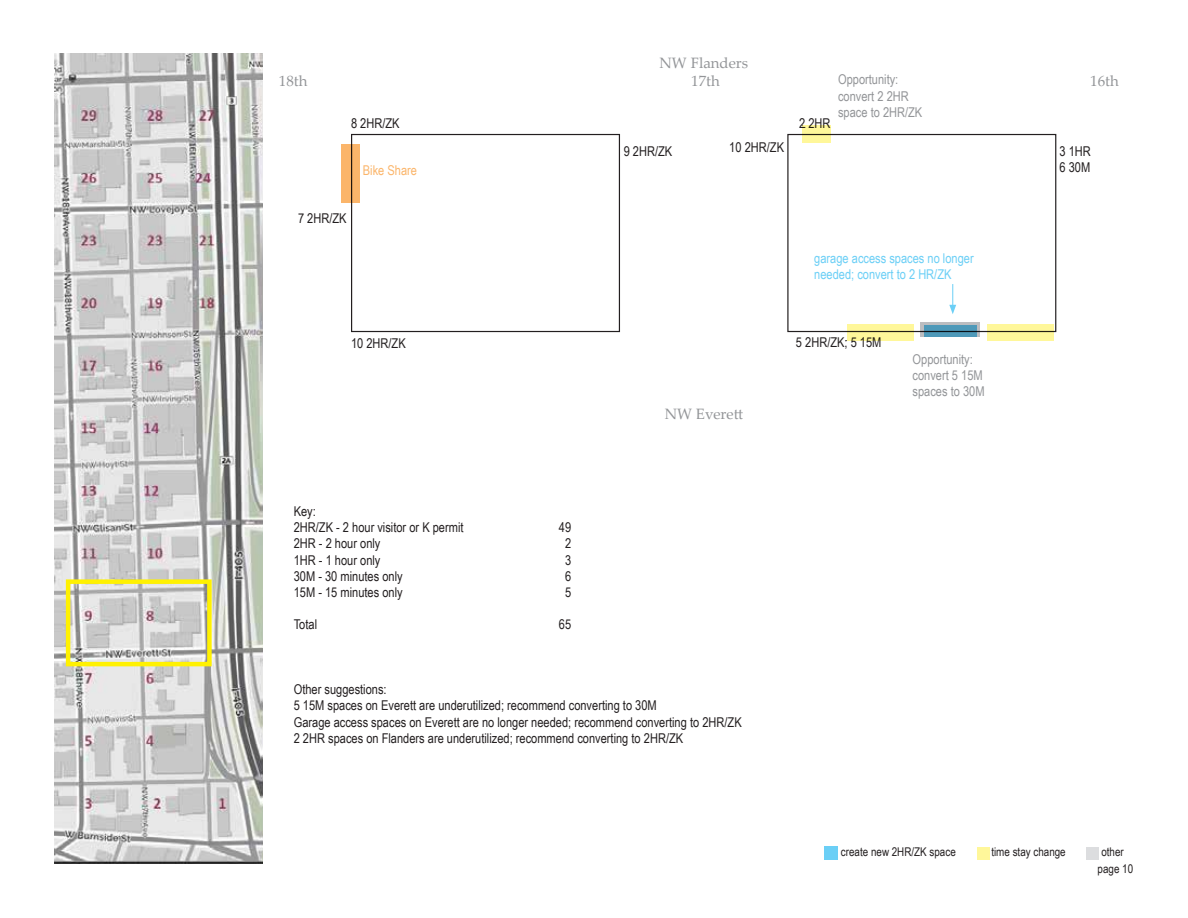
<style>
.page{position:relative;width:1188px;height:918px;background:#fff}
.page>*{position:absolute;margin:0;border:0;box-sizing:border-box;transform-origin:0 0}
.t1{font:15px "Palatino Linotype";color:#939598}
.t2{font:13.5px/16.2px "Arial Narrow";color:#231f20}
.t3{font:13.5px/16.2px "Arial Narrow";color:#939598}
.t4{font:13.5px/16.2px "Arial Narrow";color:#6bcff6}
.t5{font:13.5px "Arial Narrow";color:#fbb56a}
.t6{font:12px "Arial Narrow";color:#231f20}
</style>
<div class="page">
<div style="left:824px;top:846px;width:14px;height:14px;background:#6bcff6"></div>
<div style="left:1086px;top:847px;width:13px;height:13px;background:#dcdddf"></div>
<div style="left:977px;top:847px;width:13px;height:13px;background:#fff79a"></div>
<img style="left:54px;top:54px;width:208px;height:810px">
<div style="left:66px;top:579px;width:146px;height:87px;border:4px solid #fff101"></div>
<div style="left:351px;top:134px;width:269px;height:198px;border:1px solid #231f20"></div>
<div style="left:787px;top:134px;width:269px;height:198px;border:1px solid #231f20"></div>
<div style="left:920px;top:322px;width:59px;height:14px;background:#bcbdc0"></div>
<svg style="left:924px;top:325px;width:53px;height:12px"></svg>
<div style="left:341px;top:144px;width:19px;height:58px;background:#fbb56a"></div>
<svg style="left:949px;top:284px;width:7px;height:30px"></svg>
<svg style="left:802px;top:125px;width:29px;height:18px"></svg>
<svg style="left:987px;top:324px;width:67px;height:16px"></svg>
<svg style="left:847px;top:324px;width:67px;height:16px"></svg>
<p class="t1" style="left:659px;top:52px;width:90px">NW Flanders</p>
<p class="t3" style="left:838px;top:71px;width:86px">Opportunity: convert 2 2HR space to 2HR/ZK</p>
<p class="t1" style="left:279px;top:70px;width:30px">18th</p>
<p class="t1" style="left:691px;top:70px;width:30px">17th</p>
<p class="t1" style="left:1090px;top:70px;width:30px">16th</p>
<p class="t2" style="left:351px;top:115px;width:50px">8 2HR/ZK</p>
<p class="t2" style="left:799px;top:115px;width:33px">2 2HR</p>
<p class="t2" style="left:624px;top:142px;width:50px">9 2HR/ZK</p>
<p class="t2" style="left:729px;top:138px;width:56px">10 2HR/ZK</p>
<p class="t2" style="left:1059px;top:142px;width:33px">3 1HR<br>6 30M</p>
<p class="t5" style="left:363px;top:160px;width:56px">Bike Share</p>
<p class="t2" style="left:298px;top:209px;width:50px">7 2HR/ZK</p>
<p class="t2" style="left:351px;top:334px;width:56px">10 2HR/ZK</p>
<p class="t2" style="left:294px;top:503px;width:171px">Key:<br>2HR/ZK - 2 hour visitor or K permit</p>
<p class="t2" style="left:559px;top:519px;width:14px">49</p>
<p class="t2" style="left:294px;top:535px;width:88px">2HR - 2 hour only</p>
<p class="t2" style="left:565px;top:535px;width:8px">2</p>
<p class="t2" style="left:294px;top:551px;width:88px">1HR - 1 hour only</p>
<p class="t2" style="left:565px;top:551px;width:8px">3</p>
<p class="t2" style="left:294px;top:568px;width:110px">30M - 30 minutes only</p>
<p class="t2" style="left:565px;top:568px;width:8px">6</p>
<p class="t2" style="left:294px;top:584px;width:110px">15M - 15 minutes only</p>
<p class="t2" style="left:565px;top:584px;width:8px">5</p>
<p class="t2" style="left:294px;top:616px;width:25px">Total</p>
<p class="t2" style="left:559px;top:616px;width:14px">65</p>
<p class="t1" style="left:665px;top:403px;width:80px">NW Everett</p>
<p class="t2" style="left:294px;top:681px;width:449px">Other suggestions:<br>5 15M spaces on Everett are underutilized; recommend converting to 30M<br>Garage access spaces on Everett are no longer needed; recommend converting to 2HR/ZK 2 2HR spaces on Flanders are underutilized; recommend converting to 2HR/ZK</p>
<p class="t4" style="left:814px;top:249px;width:161px">garage access spaces no longer needed; convert to 2 HR/ZK</p>
<p class="t2" style="left:796px;top:334px;width:87px">5 2HR/ZK; 5 15M</p>
<p class="t3" style="left:913px;top:350px;width:73px">Opportunity: convert 5 15M spaces to 30M</p>
<p class="t6" style="left:841px;top:843px;width:116px">create new 2HR/ZK space</p>
<p class="t6" style="left:991px;top:843px;width:76px">time stay change</p>
<p class="t6" style="left:1101px;top:843px;width:24px">other</p>
<p class="t6" style="left:1098px;top:860px;width:37px">page 10</p>
</div>
